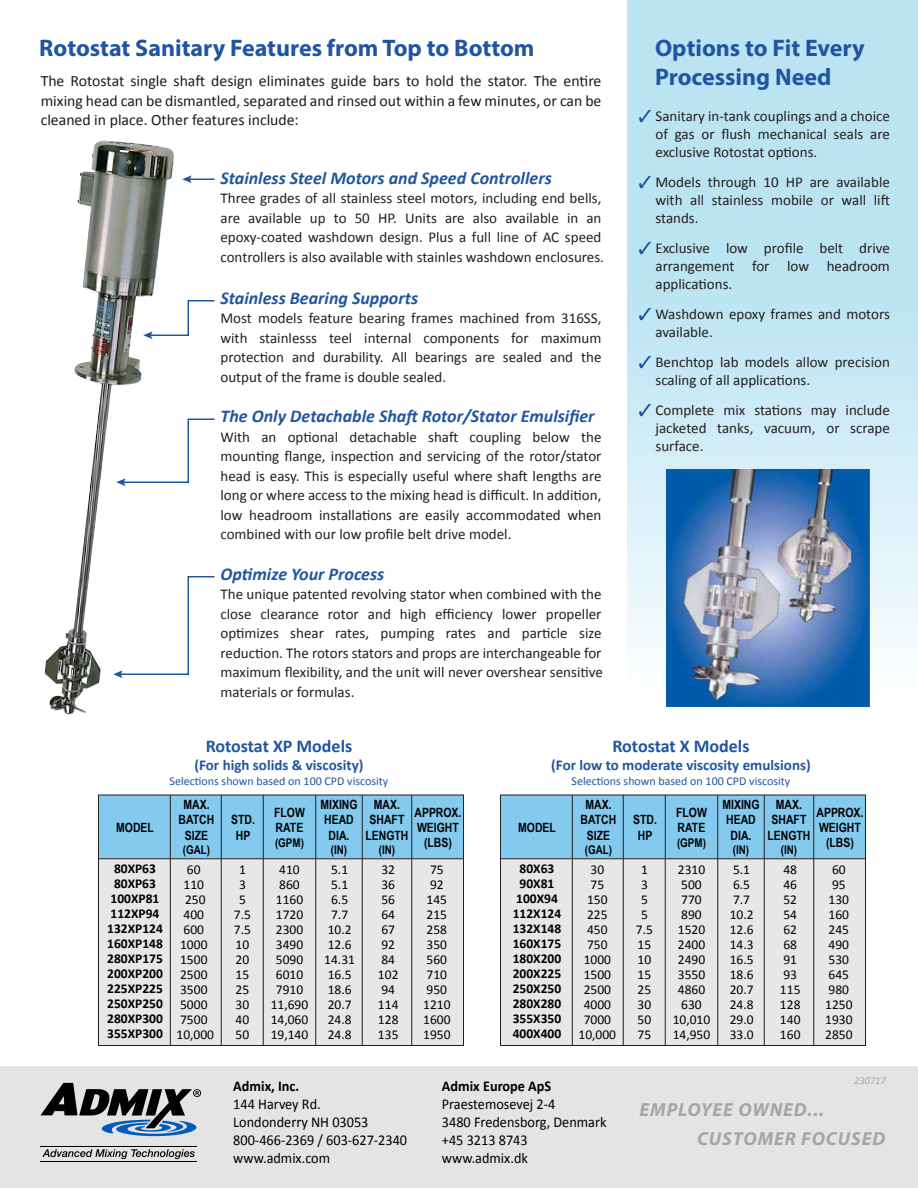
<style>
.page{position:relative;width:918px;height:1188px;background:#fff}
.page>*{position:absolute;margin:0;border:0;box-sizing:border-box;transform-origin:0 0}
.t1{font:700 24px/28.8px "Myriad Pro";color:#2155a0}
.t2{font:italic 700 18.9px/29px "Myriad Pro";letter-spacing:.05em;color:#a3a5a8}
.t3{font:italic 700 18px "Calibri";color:#2155a0}
.t4{font:700 18px "Calibri";color:#2155a0}
.t5{font:15.75px/19.5px "Calibri";color:#1c1b1a;text-align:justify}
.t6{font:15px/19.5px "Calibri";color:#231f20;text-align:justify}
.t7{font:15px/18px "Calibri";color:#000;scale:.95 1}
.t8{font:700 15px "Calibri";color:#2155a0}
.t9{font:700 15px "Calibri";color:#000;scale:.95 1}
.t10{font:13.5px/15px "Calibri";color:#000;text-align:center}
.t11{font:700 13.5px/15px "Calibri";color:#000;text-align:center}
.t12{font:700 12.75px/15.3px "Arial Narrow";color:#000;text-align:center}
.t13{font:12px "Calibri";color:#2155a0}
.t14{font:700 12px "Arial Narrow";color:#000}
.t15{font:italic 10.5px "Calibri";color:#a6a8ab}
</style>
<div class="page">
<svg style="left:627px;top:0;width:291px;height:795px"></svg>
<div style="left:98px;top:858px;width:366px;height:188px;background:#e6e7e8"></div>
<div style="left:98px;top:795px;width:366px;height:63px;background:#84caef"></div>
<div style="left:98px;top:795px;width:366px;height:251px;border:1px solid #231f20"></div>
<hr style="left:170px;top:795px;width:1px;height:251px;background:#231f20">
<hr style="left:221px;top:795px;width:1px;height:251px;background:#231f20">
<hr style="left:99px;top:858px;width:365px;height:1px;background:#231f20">
<hr style="left:263px;top:795px;width:1px;height:251px;background:#231f20">
<hr style="left:315px;top:795px;width:1px;height:251px;background:#231f20">
<hr style="left:362px;top:795px;width:1px;height:251px;background:#231f20">
<hr style="left:411px;top:795px;width:1px;height:251px;background:#231f20">
<img style="left:45px;top:141px;width:129px;height:574px">
<div style="left:500px;top:858px;width:366px;height:188px;background:#e6e7e8"></div>
<div style="left:500px;top:795px;width:366px;height:63px;background:#84caef"></div>
<div style="left:500px;top:795px;width:366px;height:251px;border:1px solid #231f20"></div>
<hr style="left:572px;top:795px;width:1px;height:251px;background:#231f20">
<hr style="left:623px;top:795px;width:1px;height:251px;background:#231f20">
<hr style="left:501px;top:858px;width:365px;height:1px;background:#231f20">
<hr style="left:665px;top:795px;width:1px;height:251px;background:#231f20">
<hr style="left:717px;top:795px;width:1px;height:251px;background:#231f20">
<hr style="left:764px;top:795px;width:1px;height:251px;background:#231f20">
<hr style="left:813px;top:795px;width:1px;height:251px;background:#231f20">
<img style="left:666px;top:470px;width:203px;height:237px">
<hr style="left:189px;top:178px;width:25px;height:2px;background:#2155a0">
<svg style="left:182px;top:175px;width:9px;height:8px"></svg>
<svg style="left:143px;top:299px;width:72px;height:40px"></svg>
<svg style="left:116px;top:418px;width:99px;height:68px"></svg>
<svg style="left:113px;top:575px;width:102px;height:103px"></svg>
<svg style="left:639px;top:110px;width:12px;height:12px"></svg>
<svg style="left:639px;top:176px;width:12px;height:12px"></svg>
<svg style="left:639px;top:242px;width:12px;height:12px"></svg>
<svg style="left:639px;top:308px;width:12px;height:12px"></svg>
<svg style="left:639px;top:356px;width:12px;height:12px"></svg>
<svg style="left:639px;top:404px;width:12px;height:12px"></svg>
<div style="left:0;top:1066px;width:918px;height:122px;background:#e4e4e5"></div>
<svg style="left:42px;top:1149px;width:153px;height:10px"></svg>
<svg style="left:40px;top:1083px;width:161px;height:53px"></svg>
<hr style="left:40px;top:1146px;width:156px;height:1px;background:#000">
<hr style="left:40px;top:1161px;width:156px;height:1px;background:#000">
<h1 class="t1" style="left:39px;top:33px;width:497px">Rotostat Sanitary Features from Top to Bottom</h1>
<p class="t5" style="left:41px;top:72px;width:562px">The Rotostat single shaft design eliminates guide bars to hold the stator. The entire mixing head can be dismantled, separated and rinsed out within a few minutes, or can be cleaned in place. Other features include:</p>
<p class="t3" style="left:220px;top:166px;width:333px">Stainless Steel Motors and Speed Controllers</p>
<p class="t6" style="left:220px;top:189px;width:385px;text-align:left">Three grades of all stainless steel motors, including end bells, are available up to 50 HP. Units are also available in an epoxy-coated washdown design. Plus a full line of AC speed controllers is also available with stainles washdown enclosures.</p>
<p class="t3" style="left:220px;top:286px;width:199px">Stainless Bearing Supports</p>
<p class="t6" style="left:220px;top:309px;width:383px">Most models feature bearing frames machined from 316SS, with stainlesss teel internal components for maximum protection and durability. All bearings are sealed and the output of the frame is double sealed.</p>
<p class="t3" style="left:220px;top:405px;width:376px">The Only Detachable Shaft Rotor/Stator Emulsifier</p>
<p class="t6" style="left:220px;top:427px;width:383px">With an optional detachable shaft coupling below the mounting flange, inspection and servicing of the rotor/stator head is easy. This is especially useful where shaft lengths are long or where access to the mixing head is difficult. In addition, low headroom installations are easily accommodated when combined with our low profile belt drive model.</p>
<p class="t3" style="left:220px;top:562px;width:165px">Optimize Your Process</p>
<p class="t6" style="left:220px;top:585px;width:384px">The unique patented revolving stator when combined with the close clearance rotor and high efficiency lower propeller optimizes shear rates, pumping rates and particle size reduction. The rotors stators and props are interchangeable for maximum flexibility, and the unit will never overshear sensitive materials or formulas.</p>
<h1 class="t1" style="left:655px;top:33px;width:211px">Options to Fit Every<br>Processing Need</h1>
<p class="t6" style="left:656px;top:107px;width:236px;line-height:18px">Sanitary in-tank couplings and a choice of gas or flush mechanical seals are exclusive Rotostat options.</p>
<p class="t6" style="left:656px;top:173px;width:236px;line-height:18px">Models through 10 HP are available with all stainless mobile or wall lift stands.</p>
<p class="t6" style="left:656px;top:239px;width:236px;line-height:18px">Exclusive low profile belt drive arrangement for low headroom applications.</p>
<p class="t6" style="left:656px;top:305px;width:236px;line-height:18px">Washdown epoxy frames and motors available.</p>
<p class="t6" style="left:656px;top:353px;width:236px;line-height:18px">Benchtop lab models allow precision scaling of all applications.</p>
<p class="t6" style="left:656px;top:401px;width:236px;line-height:18px">Complete mix stations may include jacketed tanks, vacuum, or scrape surface.</p>
<p class="t12" style="left:116px;top:819px;width:39px">MODEL</p>
<p class="t4" style="left:206px;top:735px;width:148px">Rotostat XP Models</p>
<p class="t8" style="left:195px;top:756px;width:170px">(For high solids &amp; viscosity)</p>
<p class="t13" style="left:170px;top:774px;width:220px">Selections shown based on 100 CPD viscosity</p>
<p class="t12" style="left:179px;top:796px;width:37px">MAX.<br>BATCH<br>SIZE</p>
<p class="t14" style="left:183px;top:841px;width:29px">(GAL)</p>
<p class="t12" style="left:231px;top:812px;width:25px">STD.<br>HP</p>
<p class="t12" style="left:274px;top:804px;width:32px;text-align:left">FLOW<br>RATE</p>
<p class="t14" style="left:275px;top:833px;width:30px">(GPM)</p>
<p class="t12" style="left:320px;top:796px;width:39px">MIXING<br>HEAD<br>DIA.</p>
<p class="t14" style="left:331px;top:841px;width:18px">(IN)</p>
<p class="t12" style="left:366px;top:796px;width:44px">MAX.<br>SHAFT<br>LENGTH</p>
<p class="t14" style="left:379px;top:841px;width:18px">(IN)</p>
<p class="t12" style="left:414px;top:804px;width:49px">APPROX.<br>WEIGHT (LBS)</p>
<p class="t11" style="left:107px;top:861px;width:57px">80XP63<br>80XP63<br>100XP81<br>112XP94<br>132XP124<br>160XP148<br>280XP175<br>200XP200<br>225XP225<br>250XP250<br>280XP300<br>355XP300</p>
<p class="t10" style="left:177px;top:862px;width:39px">60<br>110<br>250<br>400<br>600<br>1000<br>1500<br>2500<br>3500<br>5000<br>7500<br>10,000</p>
<p class="t10" style="left:234px;top:862px;width:19px">1<br>3<br>5<br>7.5<br>7.5<br>10<br>20<br>15<br>25<br>30<br>40<br>50</p>
<p class="t10" style="left:271px;top:862px;width:39px">410<br>860<br>1160<br>1720<br>2300<br>3490<br>5090<br>6010<br>7910<br>11,690<br>14,060<br>19,140</p>
<p class="t10" style="left:324px;top:862px;width:32px">5.1<br>5.1<br>6.5<br>7.7<br>10.2<br>12.6<br>14.31<br>16.5<br>18.6<br>20.7<br>24.8<br>24.8</p>
<p class="t10" style="left:378px;top:862px;width:22px;text-align:left">32<br>36<br>56<br>64<br>67<br>92<br>84<br>102<br>94<br>114<br>128<br>135</p>
<p class="t10" style="left:423px;top:862px;width:29px">75<br>92<br>145<br>215<br>258<br>350<br>560<br>710<br>950<br>1210<br>1600<br>1950</p>
<p class="t4" style="left:612px;top:735px;width:139px">Rotostat X Models</p>
<p class="t8" style="left:551px;top:756px;width:261px">(For low to moderate viscosity emulsions)</p>
<p class="t13" style="left:572px;top:774px;width:220px">Selections shown based on 100 CPD viscosity</p>
<p class="t12" style="left:518px;top:819px;width:39px">MODEL</p>
<p class="t11" style="left:513px;top:861px;width:50px">80X63<br>90X81<br>100X94<br>112X124<br>132X148<br>160X175<br>180X200<br>200X225<br>250X250<br>280X280<br>355X350<br>400X400</p>
<p class="t12" style="left:581px;top:796px;width:37px">MAX.<br>BATCH<br>SIZE</p>
<p class="t14" style="left:585px;top:841px;width:29px">(GAL)</p>
<p class="t12" style="left:633px;top:812px;width:25px">STD.<br>HP</p>
<p class="t12" style="left:676px;top:804px;width:32px;text-align:left">FLOW<br>RATE</p>
<p class="t14" style="left:677px;top:833px;width:30px">(GPM)</p>
<p class="t12" style="left:722px;top:796px;width:39px">MIXING<br>HEAD<br>DIA.</p>
<p class="t14" style="left:733px;top:841px;width:18px">(IN)</p>
<p class="t12" style="left:768px;top:796px;width:44px">MAX.<br>SHAFT<br>LENGTH</p>
<p class="t14" style="left:781px;top:841px;width:18px">(IN)</p>
<p class="t12" style="left:816px;top:804px;width:49px">APPROX.<br>WEIGHT (LBS)</p>
<p class="t10" style="left:579px;top:862px;width:39px">30<br>75<br>150<br>225<br>450<br>750<br>1000<br>1500<br>2500<br>4000<br>7000<br>10,000</p>
<p class="t10" style="left:636px;top:862px;width:19px">1<br>3<br>5<br>5<br>7.5<br>15<br>10<br>15<br>25<br>30<br>50<br>75</p>
<p class="t10" style="left:673px;top:862px;width:39px">2310<br>500<br>770<br>890<br>1520<br>2400<br>2490<br>3550<br>4860<br>630<br>10,010<br>14,950</p>
<p class="t10" style="left:730px;top:862px;width:25px;text-align:left">5.1<br>6.5<br>7.7<br>10.2<br>12.6<br>14.3<br>16.5<br>18.6<br>20.7<br>24.8<br>29.0<br>33.0</p>
<p class="t10" style="left:780px;top:862px;width:22px;text-align:left">48<br>46<br>52<br>54<br>62<br>68<br>91<br>93<br>115<br>128<br>140<br>160</p>
<p class="t10" style="left:825px;top:862px;width:29px">60<br>95<br>130<br>160<br>245<br>490<br>530<br>645<br>980<br>1250<br>1930<br>2850</p>
<p class="t9" style="left:233px;top:1076px;width:71px">Admix, Inc.</p>
<p class="t7" style="left:233px;top:1095px;width:185px">144 Harvey Rd.<br>Londonderry NH 03053<br>800-466-2369 / 603-627-2340 www.admix.com</p>
<p class="t15" style="left:854px;top:1073px;width:33px">230717</p>
<p class="t9" style="left:442px;top:1076px;width:117px">Admix Europe ApS</p>
<p class="t7" style="left:442px;top:1095px;width:175px">Praestemosevej 2-4<br>3480 Fredensborg, Denmark +45 3213 8743 www.admix.dk</p>
<p class="t2" style="left:697px;top:1095px;width:190px;text-indent:-58px">EMPLOYEE OWNED...<br>CUSTOMER FOCUSED</p>
</div>
